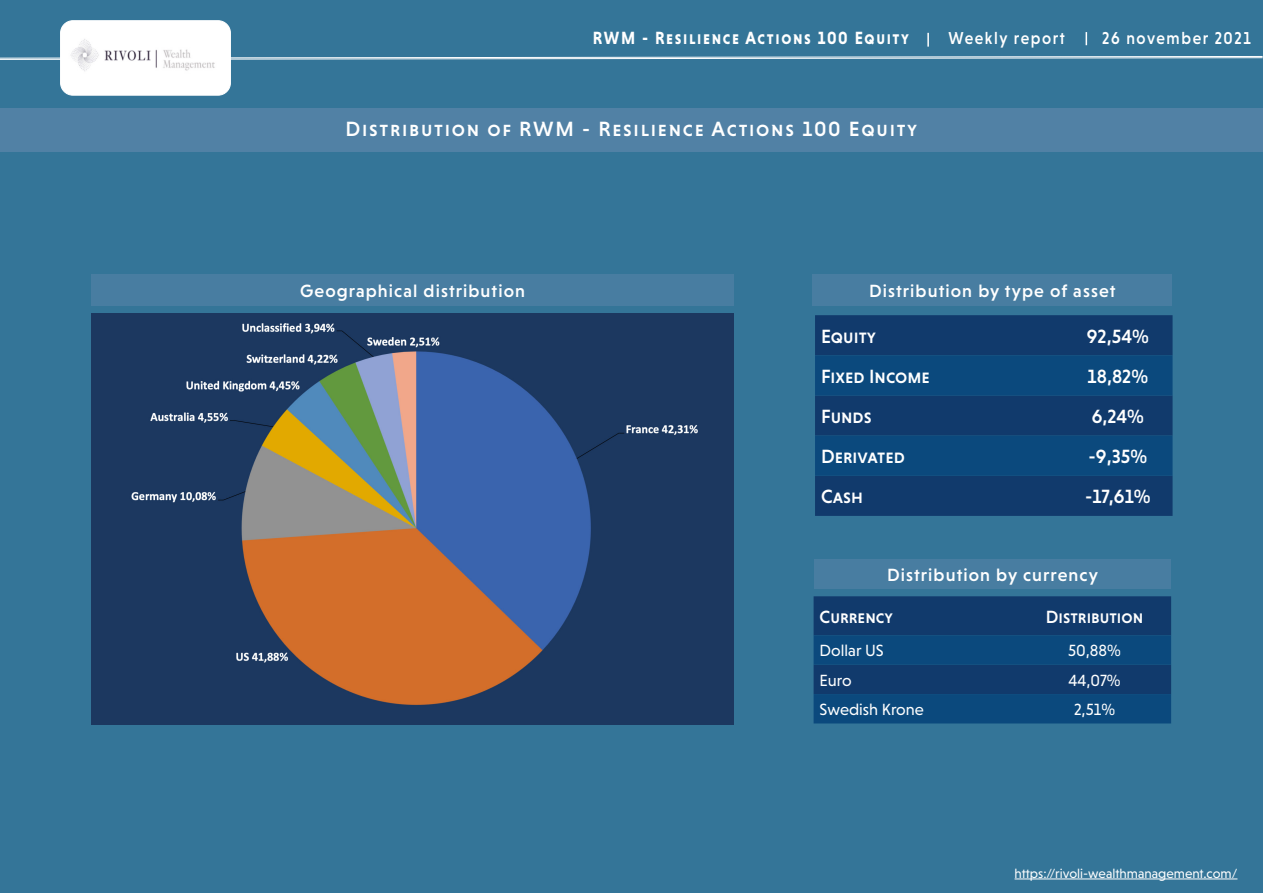
<style>
.page{position:relative;width:1263px;height:893px;background:#fff}
.page>*{position:absolute;margin:0;border:0;box-sizing:border-box;transform-origin:0 0}
.t1{font:21px "Niveau Grotesk Medium Small Caps";letter-spacing:.08em;color:#fff}
.t2{font:19.5px "Niveau Grotesk Medium Small Caps";color:#fff}
.t3{font:500 18px "Niveau Grotesk";letter-spacing:.06em;color:#fff}
.t4{font:18px "Niveau Grotesk Bold Small Caps";letter-spacing:.1em;color:#fff;scale:.9 1}
.t5{font:18px "Niveau Grotesk Medium Small Caps";color:#fff}
.t6{font:500 17.55px "Niveau Grotesk";letter-spacing:.1em;color:#fff;scale:.9 1}
.t7{font:16.5px "Niveau Grotesk";color:#fff}
.t8{font:13.5px "Niveau Grotesk";color:#fff}
</style>
<div class="page">
<div style="left:0;top:0;width:1262px;height:893px;background:#347598"></div>
<svg style="left:0;top:56px;width:1263px;height:4px"></svg>
<svg style="left:1085px;top:32px;width:2px;height:13px"></svg>
<div style="left:60px;top:20px;width:171px;height:76px;background:#fff;border:1px solid #fff;border-radius:12px"></div>
<img style="left:71px;top:39px;width:144px;height:32px">
<svg style="left:927px;top:33px;width:2px;height:14px"></svg>
<hr style="left:1014px;top:879px;width:223px;height:1px;background:#fff">
<div style="left:0;top:108px;width:1263px;height:44px;background:#5181a5"></div>
<img style="left:92px;top:313px;width:642px;height:411px">
<div style="left:813px;top:274px;width:359px;height:32px;background:#487da1"></div>
<div style="left:92px;top:274px;width:642px;height:32px;background:#487da1"></div>
<div style="left:814px;top:559px;width:356px;height:30px;background:#487da1"></div>
<div style="left:815px;top:315px;width:357px;height:201px;background:#113a6c"></div>
<svg style="left:815px;top:355px;width:357px;height:121px;background:#0d4477"></svg>
<svg style="left:814px;top:596px;width:357px;height:127px;background:#0e4174"></svg>
<p class="t4" style="left:593px;top:28px;width:353px">RWM - Resilience Actions 100 Equity</p>
<p class="t6" style="left:948px;top:28px;width:131px">Weekly report</p>
<p class="t6" style="left:1102px;top:28px;width:167px">26 november 2021</p>
<p class="t1" style="left:346px;top:117px;width:573px">Distribution of RWM - Resilience Actions 100 Equity</p>
<p class="t3" style="left:300px;top:280px;width:226px">Geographical distribution</p>
<p class="t3" style="left:869px;top:280px;width:248px">Distribution by type of asset</p>
<p class="t2" style="left:821px;top:325px;width:57px">Equity</p>
<p class="t2" style="left:1087px;top:325px;width:63px">92,54%</p>
<p class="t2" style="left:821px;top:365px;width:110px">Fixed Income</p>
<p class="t2" style="left:1088px;top:365px;width:62px">18,82%</p>
<p class="t2" style="left:821px;top:405px;width:52px">Funds</p>
<p class="t2" style="left:1092px;top:405px;width:54px">6,24%</p>
<p class="t2" style="left:821px;top:445px;width:85px">Derivated</p>
<p class="t2" style="left:1088px;top:445px;width:60px">-9,35%</p>
<p class="t2" style="left:821px;top:485px;width:44px">Cash</p>
<p class="t2" style="left:1085px;top:485px;width:67px">-17,61%</p>
<p class="t3" style="left:887px;top:564px;width:212px">Distribution by currency</p>
<p class="t5" style="left:820px;top:606px;width:75px">Currency</p>
<p class="t5" style="left:1046px;top:606px;width:99px">Distribution</p>
<p class="t7" style="left:820px;top:641px;width:66px">Dollar US</p>
<p class="t7" style="left:1068px;top:641px;width:54px">50,88%</p>
<p class="t7" style="left:820px;top:671px;width:34px">Euro</p>
<p class="t7" style="left:1068px;top:671px;width:54px">44,07%</p>
<p class="t7" style="left:820px;top:700px;width:106px">Swedish Krone</p>
<p class="t7" style="left:1074px;top:700px;width:43px">2,51%</p>
<p class="t8" style="left:1014px;top:865px;width:224px">https://rivoli-wealthmanagement.com/</p>
</div>
